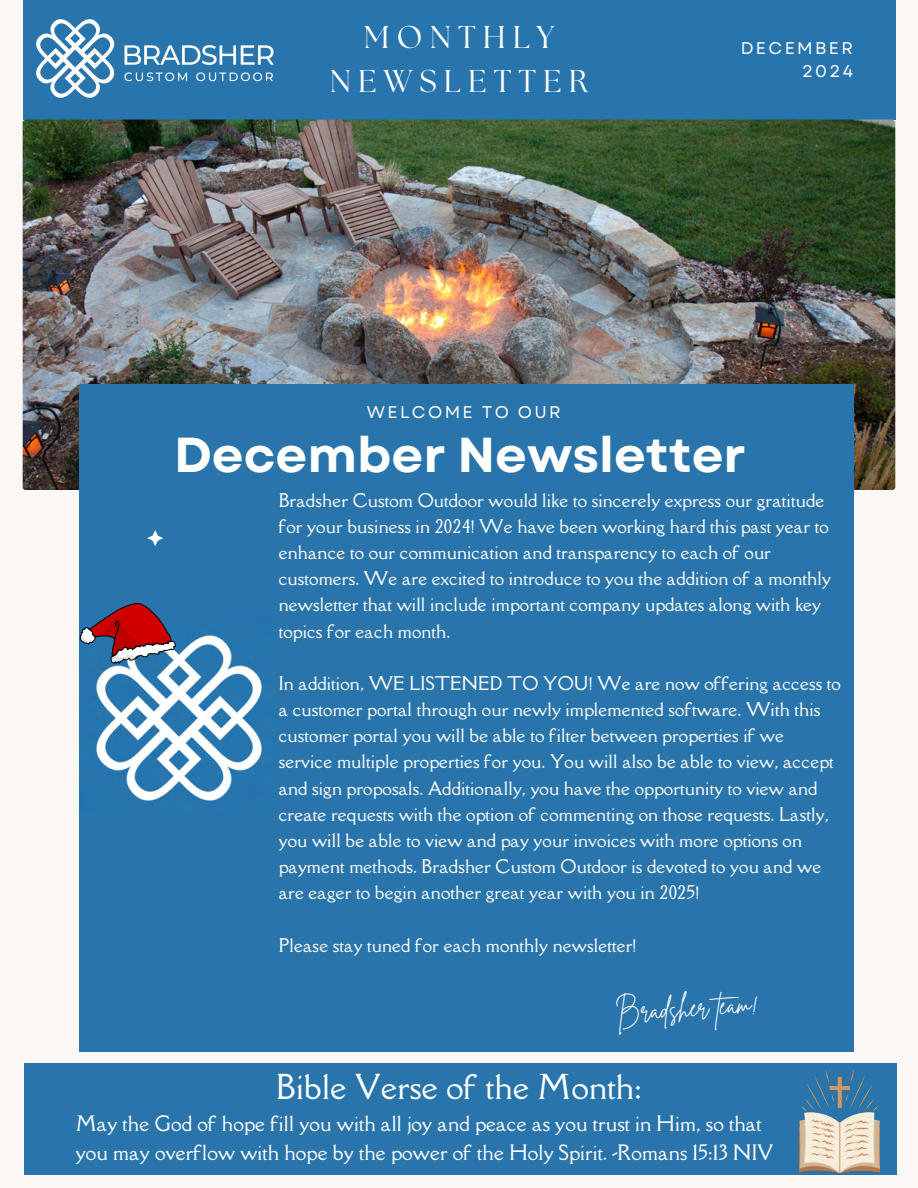
<style>
.page{position:relative;width:918px;height:1188px;background:#faf7f5}
.page>*{position:absolute;margin:0;border:0;box-sizing:border-box;transform-origin:0 0}
.t1{font:700 49.05px "Garet";color:#fff}
.t2{font:31.5px "Della Respira";letter-spacing:.01em;color:#fff}
.t3{font:31.5px/43.8px "The Seasons";letter-spacing:.225em;color:#fff;text-align:center}
.t4{font:26.1px "Brittany Signature";color:#fff}
.t5{font:19.5px/29.2px "Della Respira";letter-spacing:.01em;color:#fff}
.t6{font:17.4px/26.1px "Della Respira";letter-spacing:.01em;color:#fff}
.t7{font:16.95px/23.2px "Garet";letter-spacing:.14em;color:#fff;text-align:right}
</style>
<div class="page">
<div style="left:23px;top:0;width:872px;height:120px;background:#2874ac"></div>
<img style="left:23px;top:120px;width:872px;height:370px;border-radius:3px">
<div style="left:79px;top:385px;width:774px;height:667px;background:#2874ab"></div>
<svg style="left:147px;top:530px;width:16px;height:16px"></svg>
<img style="left:36px;top:19px;width:238px;height:79px">
<img style="left:79px;top:635px;width:183px;height:166px">
<svg style="left:80px;top:603px;width:96px;height:60px"></svg>
<div style="left:24px;top:1063px;width:872px;height:112px;background:#2874ab"></div>
<img style="left:800px;top:1070px;width:80px;height:103px">
<h6 class="t3" style="left:330px;top:17px;width:260px">MONTHLY<br>NEWSLETTER</h6>
<p class="t7" style="left:367px;top:400px;width:195px">WELCOME TO OUR</p>
<p class="t7" style="left:741px;top:36px;width:114px">DECEMBER<br>2024</p>
<h1 class="t1" style="left:174px;top:419px;width:574px">December Newsletter</h1>
<h2 class="t6" style="left:279px;top:487px;width:554px">Bradsher Custom Outdoor would like to sincerely express our gratitude for your business in 2024! We have been working hard this past year to enhance to our communication and transparency to each of our customers. We are excited to introduce to you the addition of a monthly newsletter that will include important company updates along with key topics for each month.</h2>
<h6 class="t6" style="left:279px;top:670px;width:564px">In addition, WE LISTENED TO YOU! We are now offering access to a customer portal through our newly implemented software. With this customer portal you will be able to filter between properties if we service multiple properties for you. You will also be able to view, accept and sign proposals. Additionally, you have the opportunity to view and create requests with the option of commenting on those requests. Lastly, you will be able to view and pay your invoices with more options on payment methods. Bradsher Custom Outdoor is devoted to you and we are eager to begin another great year with you in 2025!</h6>
<p class="t6" style="left:279px;top:932px;width:359px">Please stay tuned for each monthly newsletter!</p>
<p class="t4" style="left:614px;top:996px;width:145px;rotate:-4deg">Bradsher team!</p>
<p class="t2" style="left:276px;top:1066px;width:367px">Bible Verse of the Month:</p>
<p class="t5" style="left:76px;top:1109px;width:699px">May the God of hope fill you with all joy and peace as you trust in Him, so that you may overflow with hope by the power of the Holy Spirit. -Romans 15:13 NIV</p>
</div>
